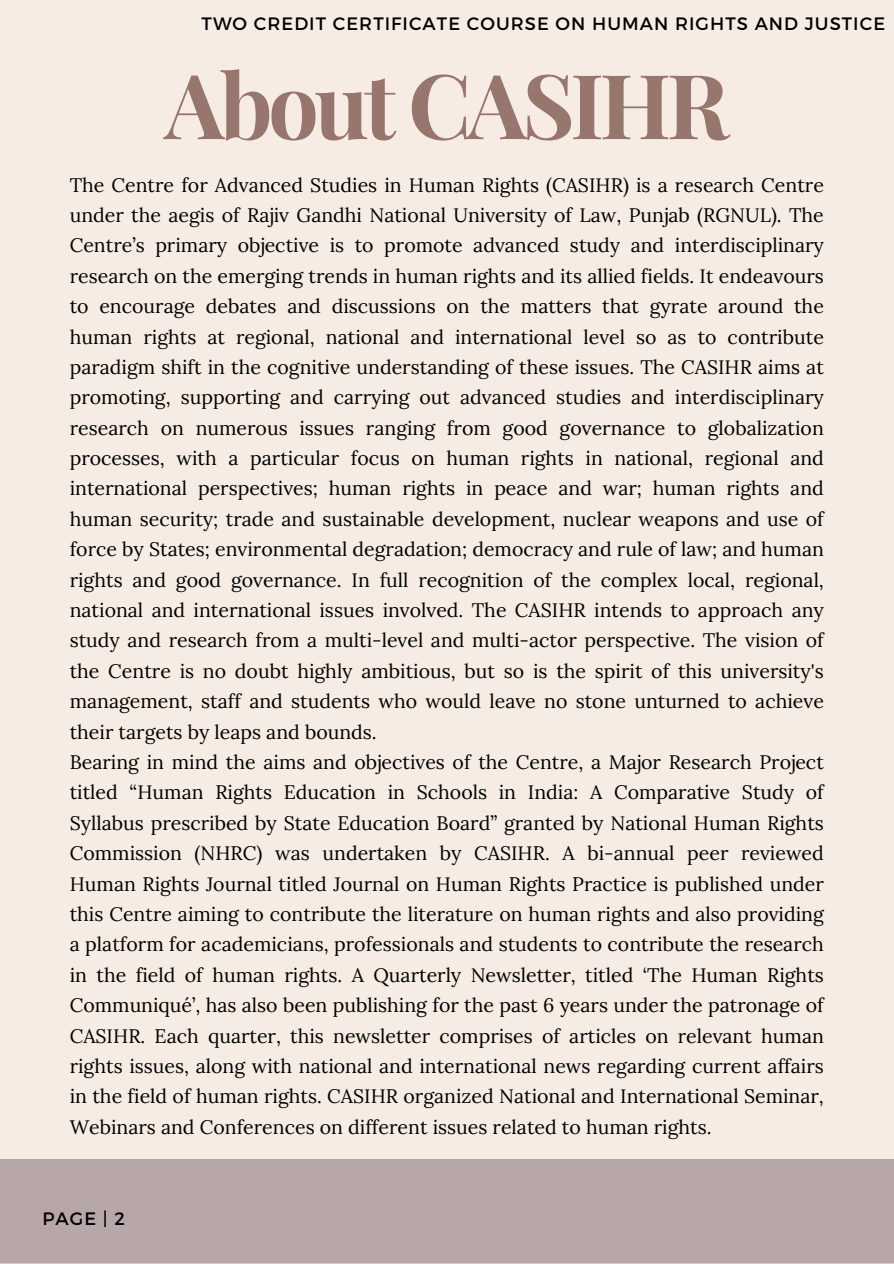
<style>
.page{position:relative;width:894px;height:1264px;background:#fff}
.page>*{position:absolute;margin:0;border:0;box-sizing:border-box;transform-origin:0 0}
.t1{font:700 89.85px "Playfair Display";letter-spacing:-.05em;color:#97766e}
.t2{font:19.5px/30.3px "Lora";color:#000;text-align:justify}
.t3{font:18px "Montserrat";letter-spacing:.06em;color:#000}
</style>
<div class="page">
<div style="left:0;top:0;width:893px;height:1263px;background:#f6ece3"></div>
<div style="left:0;top:1159px;width:893px;height:104px;background:#b7a7a9"></div>
<h2 class="t3" style="left:201px;top:12px;width:685px">TWO CREDIT CERTIFICATE COURSE ON HUMAN RIGHTS AND JUSTICE</h2>
<h2 class="t1" style="left:164px;top:42px;width:566px">About CASIHR</h2>
<h1 class="t2" style="left:70px;top:169px;width:755px">The Centre for Advanced Studies in Human Rights (CASIHR) is a research Centre under the aegis of Rajiv Gandhi National University of Law, Punjab (RGNUL). The Centre’s primary objective is to promote advanced study and interdisciplinary research on the emerging trends in human rights and its allied fields. It endeavours to encourage debates and discussions on the matters that gyrate around the human rights at regional, national and international level so as to contribute paradigm shift in the cognitive understanding of these issues. The CASIHR aims at promoting, supporting and carrying out advanced studies and interdisciplinary research on numerous issues ranging from good governance to globalization processes, with a particular focus on human rights in national, regional and international perspectives; human rights in peace and war; human rights and human security; trade and sustainable development, nuclear weapons and use of force by States; environmental degradation; democracy and rule of law; and human rights and good governance. In full recognition of the complex local, regional, national and international issues involved. The CASIHR intends to approach any study and research from a multi-level and multi-actor perspective. The vision of the Centre is no doubt highly ambitious, but so is the spirit of this university's management, staff and students who would leave no stone unturned to achieve their targets by leaps and bounds.</h1>
<p class="t2" style="left:70px;top:746px;width:755px">Bearing in mind the aims and objectives of the Centre, a Major Research Project titled “Human Rights Education in Schools in India: A Comparative Study of Syllabus prescribed by State Education Board” granted by National Human Rights Commission (NHRC) was undertaken by CASIHR. A bi-annual peer reviewed Human Rights Journal titled Journal on Human Rights Practice is published under this Centre aiming to contribute the literature on human rights and also providing a platform for academicians, professionals and students to contribute the research in the field of human rights. A Quarterly Newsletter, titled ‘The Human Rights Communiqué’, has also been publishing for the past 6 years under the patronage of CASIHR. Each quarter, this newsletter comprises of articles on relevant human rights issues, along with national and international news regarding current affairs in the field of human rights. CASIHR organized National and International Seminar, Webinars and Conferences on different issues related to human rights.</p>
<p class="t3" style="left:42px;top:1206px;width:84px">PAGE | 2</p>
</div>
